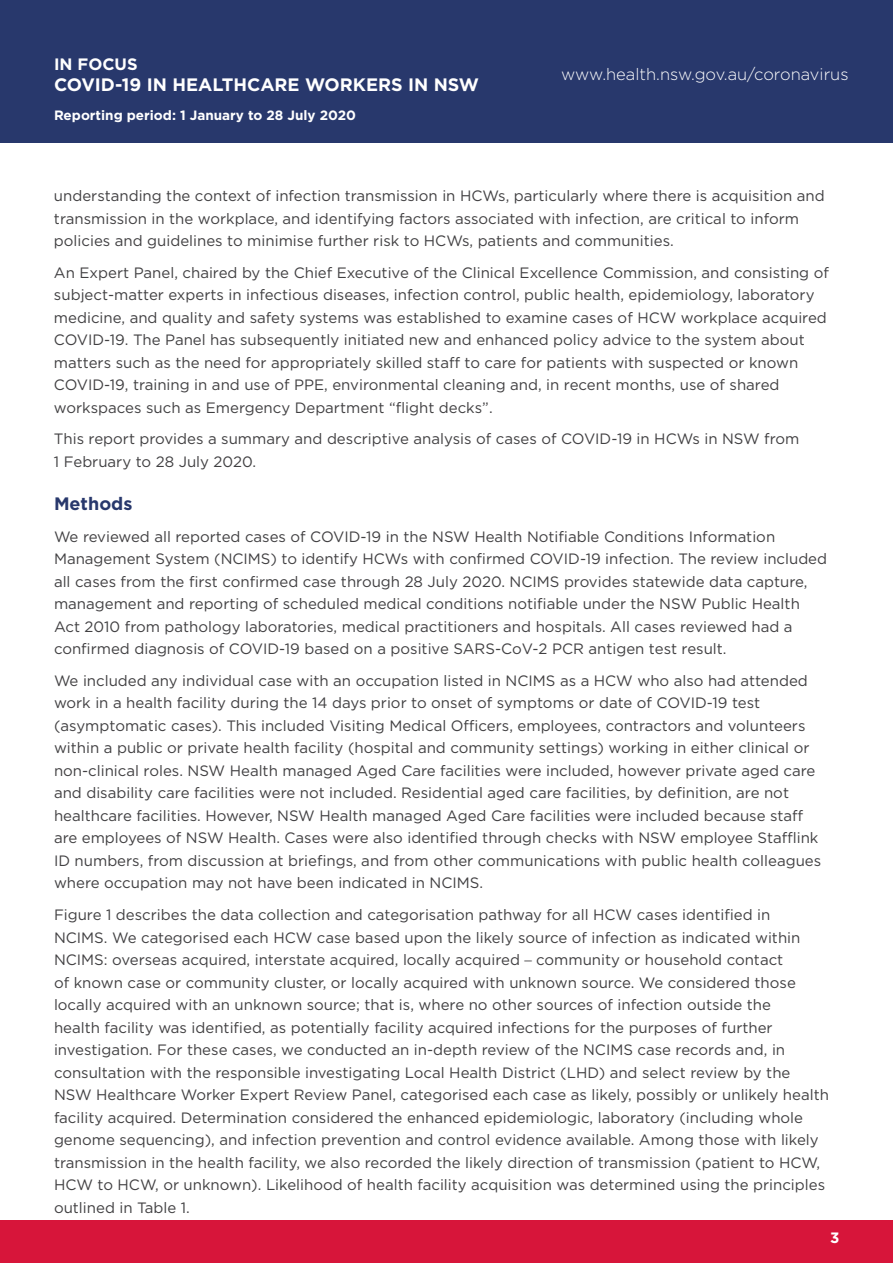
<style>
.page{position:relative;width:893px;height:1263px;background:#fff}
.page>*{position:absolute;margin:0;border:0;box-sizing:border-box;transform-origin:0 0}
.t1{font:700 18px "Gotham";color:#fff}
.t2{font:700 18px "Gotham";color:#28386c}
.t3{font:300 16.5px "Gotham";color:#fff}
.t4{font:700 16.5px "Gotham";color:#fff}
.t5{font:15px/22.5px "Gotham";color:#414042}
.t6{font:700 15px "Gotham";color:#fff}
.t7{font:700 13.5px "Gotham";color:#fff}
.s1{font-family:"Frutiger LT Std";font-weight:300}
</style>
<div class="page">
<div style="left:0;top:1220px;width:893px;height:43px;background:#d7153a"></div>
<div style="left:0;top:0;width:893px;height:143px;background:#28386c"></div>
<p class="t4" style="left:54px;top:55px;width:85px">IN FOCUS</p>
<p class="t1" style="left:54px;top:74px;width:427px">COVID-19 IN HEALTHCARE WORKERS IN NSW</p>
<p class="t7" style="left:54px;top:107px;width:304px">Reporting period: 1 January to 28 July 2020</p>
<p class="t3" style="left:561px;top:65px;width:289px">www.health.nsw.gov.au/coronavirus</p>
<p class="t5" style="left:54px;top:185px;width:772px">understanding the context of infection transmission in HCWs, particularly where there is acquisition and transmission in the workplace, and identifying factors associated with infection, are critical to inform policies and guidelines to minimise further risk to HCWs, patients and communities.</p>
<p class="t5" style="left:54px;top:261px;width:776px">An Expert Panel, chaired by the Chief Executive of the Clinical Excellence Commission, and consisting of subject-matter experts in infectious diseases, infection control, public health, epidemiology, laboratory medicine, and quality and safety systems was established to examine cases of HCW workplace acquired COVID-19. The Panel has subsequently initiated new and enhanced policy advice to the system about matters such as the need for appropriately skilled staff to care for patients with suspected or known COVID-19, training in and use of PPE, environmental cleaning and, in recent months, use of shared workspaces such as Emergency Department “flight decks”.</p>
<p class="t5" style="left:54px;top:428px;width:747px">This report provides a summary and descriptive analysis of cases of COVID-19 in HCWs in NSW from<br>1 February to 28 July 2020.</p>
<p class="t2" style="left:54px;top:494px;width:80px">Methods</p>
<p class="t5" style="left:54px;top:525px;width:775px">We reviewed all reported cases of COVID-19 in the NSW Health Notifiable Conditions Information Management System (NCIMS) to identify HCWs with confirmed COVID-19 infection. The review included all cases from the first confirmed case through 28 July 2020. NCIMS provides statewide data capture, management and reporting of scheduled medical conditions notifiable under the NSW Public Health Act 2010 from pathology laboratories, medical practitioners and hospitals. All cases reviewed had a confirmed diagnosis of COVID-19 based on a positive SARS-CoV-2 PCR antigen test result.</p>
<p class="t5" style="left:54px;top:669px;width:769px">We included any individual case with an occupation listed in NCIMS as a HCW who also had attended work in a health facility during the 14 days prior to onset of symptoms or date of COVID-19 test (asymptomatic cases). This included Visiting Medical Officers, employees, contractors and volunteers within a public or private health facility (hospital and community settings) working in either clinical or non-clinical roles. NSW Health managed Aged Care facilities were included, however private aged care and disability care facilities were not included. Residential aged care facilities, by definition, are not healthcare facilities. However, NSW Health managed Aged Care facilities were included because staff are employees of NSW Health. Cases were also identified through checks with NSW employee Stafflink ID numbers, from discussion at briefings, and from other communications with public health colleagues where occupation may not have been indicated in NCIMS.</p>
<p class="t5" style="left:54px;top:903px;width:776px">Figure 1 describes the data collection and categorisation pathway for all HCW cases identified in<br>NCIMS. We categorised each HCW case based upon the likely source of infection as indicated within NCIMS: overseas acquired, interstate acquired, locally acquired <span class="s1">–</span> community or household contact<br>of known case or community cluster, or locally acquired with unknown source. We considered those locally acquired with an unknown source; that is, where no other sources of infection outside the<br>health facility was identified, as potentially facility acquired infections for the purposes of further investigation. For these cases, we conducted an in-depth review of the NCIMS case records and, in consultation with the responsible investigating Local Health District (LHD) and select review by the NSW Healthcare Worker Expert Review Panel, categorised each case as likely, possibly or unlikely health facility acquired. Determination considered the enhanced epidemiologic, laboratory (including whole genome sequencing), and infection prevention and control evidence available. Among those with likely transmission in the health facility, we also recorded the likely direction of transmission (patient to HCW, HCW to HCW, or unknown). Likelihood of health facility acquisition was determined using the principles outlined in Table 1.</p>
<p class="t6" style="left:830px;top:1229px;width:11px">3</p>
</div>
